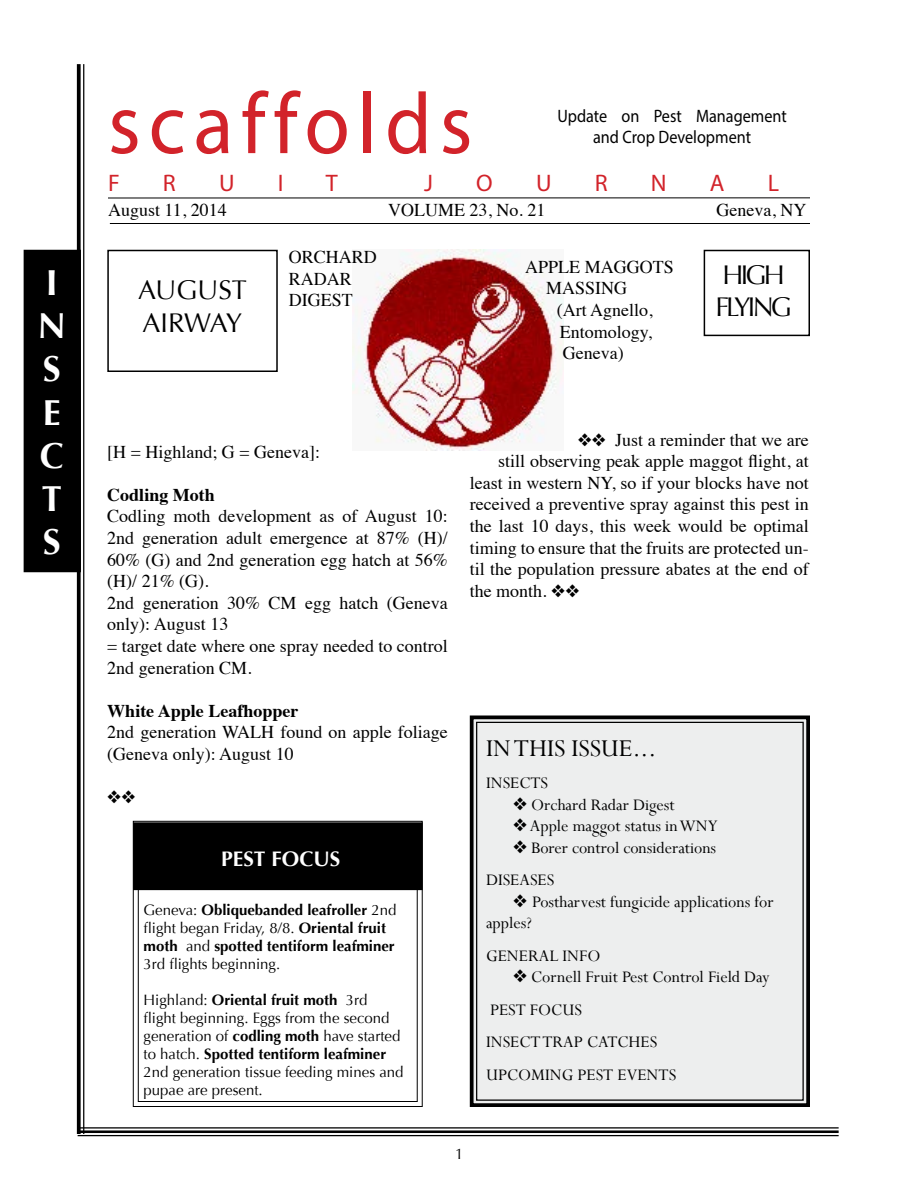
<style>
.page{position:relative;width:918px;height:1188px;background:#fff}
.page>*{position:absolute;margin:0;border:0;box-sizing:border-box;transform-origin:0 0}
.t1{font:87px "Myriad Pro";letter-spacing:.095em;color:#d2232a;scale:.95 1}
.t2{font:700 36px/43.2px "Optima";color:#fff}
.t3{font:27px "Perpetua";color:#000}
.t4{font:27px/32.4px "Optima";color:#000}
.t5{font:27px/32.4px "Optima";letter-spacing:-.1em;color:#000}
.t6{font:24px "Myriad Pro";color:#d2232a}
.t7{font:700 21px "Optima";color:#fff}
.t8{font:18px/21.6px "Times";color:#000}
.t9{font:18px/32.4px "Perpetua";color:#000}
.t10{font:18px/21.6px "Myriad Pro";color:#000;text-align:center;scale:.9 1}
.t11{font:700 18px "Times";color:#000}
.t12{font:15px/18px "Optima";color:#000}
.t13{font:700 15px/18px "Optima";color:#000}
.s1{font-weight:400}
.s2{font-weight:700}
</style>
<div class="page">
<svg style="left:77px;top:64px;width:4px;height:1070px;background:#171717"></svg>
<hr style="left:83px;top:64px;width:1px;height:1070px;background:#000">
<hr style="left:110px;top:223px;width:700px;height:1px;background:#000">
<hr style="left:78px;top:1127px;width:761px;height:2px;background:#000">
<hr style="left:78px;top:1130px;width:761px;height:3px;background:#000">
<hr style="left:78px;top:1135px;width:761px;height:1px;background:#000">
<hr style="left:108px;top:197px;width:702px;height:1px;background:#000">
<img style="left:352px;top:250px;width:212px;height:201px">
<div style="left:469px;top:715px;width:341px;height:392px;background:#edeeee"></div>
<div style="left:476px;top:722px;width:328px;height:379px;border:1px solid #000"></div>
<div style="left:25px;top:251px;width:55px;height:320px;background:#000"></div>
<div style="left:24px;top:250px;width:57px;height:322px;border:3px solid #000"></div>
<div style="left:107px;top:250px;width:171px;height:122px;border:2px solid #000"></div>
<div style="left:704px;top:250px;width:106px;height:86px;border:2px solid #000"></div>
<svg style="left:132px;top:820px;width:291px;height:287px"></svg>
<div style="left:135px;top:824px;width:286px;height:65px;background:#000"></div>
<div style="left:133px;top:822px;width:290px;height:68px;border:3px solid #000"></div>
<h1 class="t1" style="left:108px;top:70px;width:385px">scaffolds</h1>
<h3 class="t6" style="left:108px;top:168px;width:13px">F</h3>
<h3 class="t6" style="left:163px;top:168px;width:14px">R</h3>
<h3 class="t6" style="left:219px;top:168px;width:17px">U</h3>
<h3 class="t6" style="left:278px;top:168px;width:7px">I</h3>
<h3 class="t6" style="left:326px;top:168px;width:13px">T</h3>
<h3 class="t6" style="left:424px;top:168px;width:10px">J</h3>
<h3 class="t6" style="left:476px;top:168px;width:18px">O</h3>
<h3 class="t6" style="left:536px;top:168px;width:17px">U</h3>
<h3 class="t6" style="left:595px;top:168px;width:14px">R</h3>
<h3 class="t6" style="left:651px;top:168px;width:17px">N</h3>
<h3 class="t6" style="left:710px;top:168px;width:16px">A</h3>
<h3 class="t6" style="left:768px;top:168px;width:13px">L</h3>
<p class="t10" style="left:557px;top:104px;width:256px">Update on Pest Management and Crop Development</p>
<p class="t8" style="left:108px;top:198px;width:120px">August 11, 2014</p>
<p class="t8" style="left:388px;top:198px;width:159px">VOLUME 23, No. 21</p>
<p class="t8" style="left:717px;top:198px;width:91px">Geneva, NY</p>
<p class="t8" style="left:289px;top:245px;width:90px">ORCHARD<br>RADAR<br>DIGEST</p>
<h2 class="t2" style="left:38px;top:262px;width:30px">I<br>N<br>S<br>E<br>C<br>T<br>S</h2>
<h3 class="t4" style="left:138px;top:274px;width:110px">AUGUST<br>AIRWAY</h3>
<p class="t8" style="left:107px;top:439px;width:214px">[H = Highland; G = Geneva]:</p>
<p class="t11" style="left:107px;top:478px;width:109px">Codling Moth</p>
<p class="t8" style="left:107px;top:504px;width:342px">Codling moth development as of August 10:<br>2nd generation adult emergence at 87% (H)/<br>60% (G) and 2nd generation egg hatch at 56% (H)/ 21% (G).<br>2nd generation 30% CM egg hatch (Geneva only): August 13<br>= target date where one spray needed to control<br>2nd generation CM.</p>
<p class="t11" style="left:107px;top:694px;width:193px">White Apple Leafhopper</p>
<p class="t8" style="left:107px;top:720px;width:342px">2nd generation WALH found on apple foliage (Geneva only): August 10</p>
<p class="t7" style="left:221px;top:847px;width:121px">PEST FOCUS</p>
<p class="t13" style="left:144px;top:901px;width:254px"><span class="s1">Geneva:</span> Obliquebanded leafroller <span class="s1">2nd flight began Friday, 8/8.</span> Oriental fruit moth <span class="s1">and</span> spotted tentiform leafminer <span class="s1">3rd flights beginning.</span></p>
<p class="t12" style="left:144px;top:991px;width:261px">Highland: <span class="s2">Oriental fruit moth</span> 3rd flight beginning. Eggs from the second generation of <span class="s2">codling moth</span> have started to hatch. <span class="s2">Spotted tentiform leafminer </span>2nd generation tissue feeding mines and pupae are present.</p>
<p class="t8" style="left:525px;top:254px;width:150px">APPLE MAGGOTS</p>
<p class="t8" style="left:546px;top:276px;width:82px">MASSING</p>
<p class="t8" style="left:557px;top:298px;width:97px">(Art Agnello,</p>
<p class="t8" style="left:560px;top:319px;width:94px">Entomology,</p>
<p class="t8" style="left:563px;top:341px;width:62px">Geneva)</p>
<h3 class="t5" style="left:715px;top:259px;width:78px">HIGH<br>FLYING</h3>
<p class="t8" style="left:578px;top:427px;width:233px">❖❖ Just a reminder that we are</p>
<p class="t8" style="left:498px;top:449px;width:312px">still observing peak apple maggot flight, at</p>
<p class="t8" style="left:470px;top:470px;width:341px">least in western NY, so if your blocks have not</p>
<p class="t8" style="left:470px;top:492px;width:341px">received a preventive spray against this pest in</p>
<p class="t8" style="left:470px;top:514px;width:341px">the last 10 days, this week would be optimal</p>
<p class="t8" style="left:470px;top:535px;width:341px">timing to ensure that the fruits are protected un-</p>
<p class="t8" style="left:470px;top:557px;width:341px">til the population pressure abates at the end of</p>
<p class="t8" style="left:470px;top:578px;width:111px">the month. ❖❖</p>
<h3 class="t3" style="left:486px;top:731px;width:172px">IN THIS ISSUE...</h3>
<p class="t9" style="left:486px;top:766px;width:64px">INSECTS</p>
<p class="t9" style="left:513px;top:788px;width:163px">❖ Orchard Radar Digest</p>
<p class="t9" style="left:513px;top:810px;width:207px">❖ Apple maggot status in WNY</p>
<p class="t9" style="left:486px;top:831px;width:232px;text-indent:27px">❖ Borer control considerations<br>DISEASES</p>
<p class="t9" style="left:486px;top:891px;width:289px;line-height:21.6px;text-indent:27px">❖ Postharvest fungicide applications for apples?</p>
<p class="t9" style="left:486px;top:939px;width:116px">GENERAL INFO</p>
<p class="t9" style="left:486px;top:961px;width:285px;text-indent:27px">❖ Cornell Fruit Pest Control Field Day<br>PEST FOCUS<br>INSECT TRAP CATCHES<br>UPCOMING PEST EVENTS</p>
<p class="t12" style="left:455px;top:1145px;width:10px">1</p>
</div>
